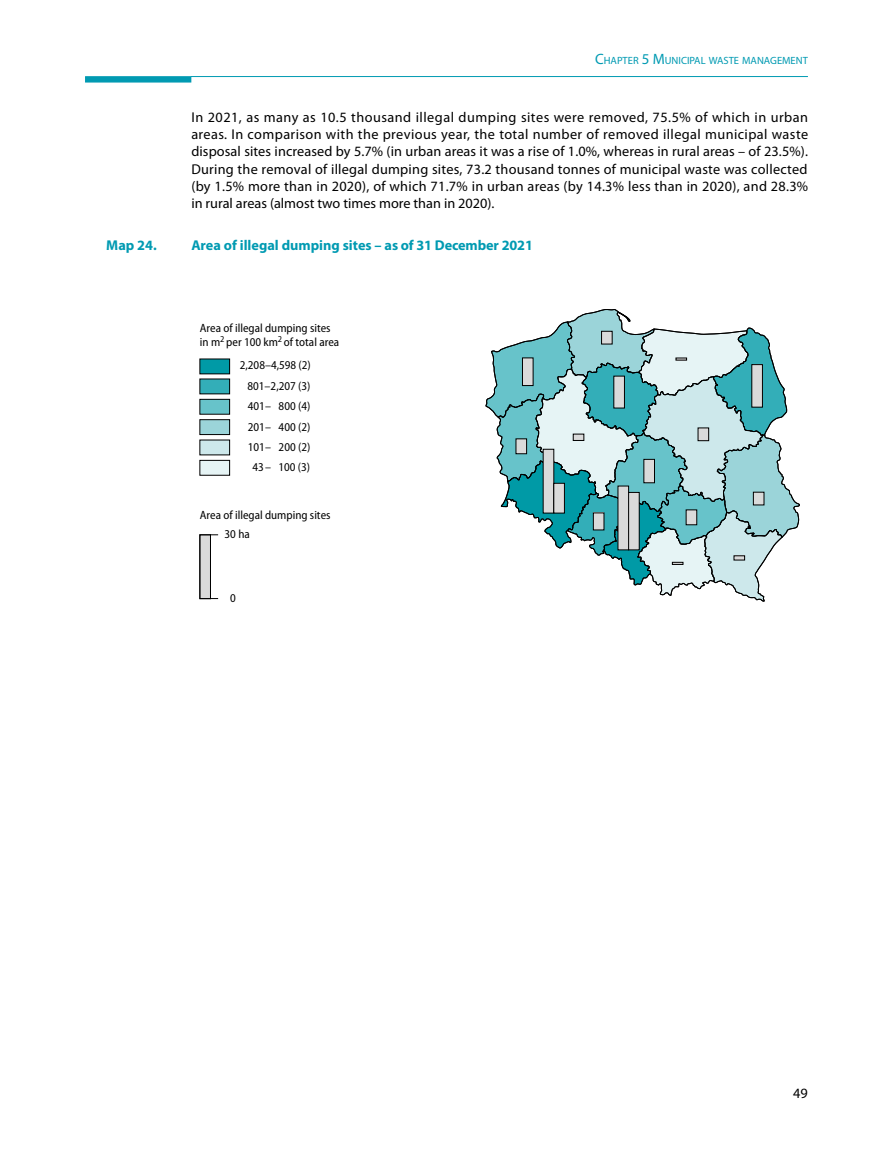
<style>
.page{position:relative;width:893px;height:1149px;background:#fff}
.page>*{position:absolute;margin:0;border:0;box-sizing:border-box;transform-origin:0 0}
.t1{font:14.25px/17.2px "Myriad Pro";color:#000;text-align:justify}
.t2{font:700 14.25px "Myriad Pro";color:#009ab2}
.t3{font:semi-condensed 12px/14.4px "Myriad Pro";color:#000}
.t4{font:10.5px "Myriad Pro";color:#009ab2}
.s1{font-size:15px}
</style>
<div class="page">
<svg style="left:85px;top:76px;width:106px;height:6px"></svg>
<hr style="left:191px;top:76px;width:617px;height:1px;background:#009ab2">
<div style="left:200px;top:534px;width:10px;height:64px;background:#dadada"></div>
<div style="left:200px;top:534px;width:11px;height:64px;border:1px solid #000"></div>
<div style="left:200px;top:419px;width:30px;height:15px;background:#9bd4d9"></div>
<div style="left:200px;top:419px;width:30px;height:15px;border:1px solid #000"></div>
<div style="left:200px;top:399px;width:30px;height:15px;background:#67c3ca"></div>
<div style="left:200px;top:399px;width:30px;height:15px;border:1px solid #000"></div>
<div style="left:200px;top:379px;width:30px;height:15px;background:#33aeb8"></div>
<div style="left:200px;top:359px;width:30px;height:15px;background:#009aa6"></div>
<div style="left:200px;top:440px;width:30px;height:15px;background:#cde8eb"></div>
<div style="left:200px;top:460px;width:30px;height:15px;background:#e6f4f5"></div>
<div style="left:200px;top:460px;width:30px;height:15px;border:1px solid #000"></div>
<svg style="left:485px;top:309px;width:315px;height:292px"></svg>
<svg style="left:734px;top:555px;width:11px;height:5px"></svg>
<div style="left:516px;top:438px;width:11px;height:15px;background:#dadada"></div>
<div style="left:516px;top:438px;width:11px;height:16px;border:1px solid #000"></div>
<div style="left:543px;top:449px;width:11px;height:64px;background:#dadada"></div>
<div style="left:543px;top:449px;width:11px;height:64px;border:1px solid #000"></div>
<div style="left:554px;top:483px;width:10px;height:30px;background:#dadada"></div>
<div style="left:554px;top:483px;width:11px;height:30px;border:1px solid #000"></div>
<div style="left:644px;top:459px;width:10px;height:23px;background:#dadada"></div>
<div style="left:644px;top:459px;width:11px;height:24px;border:1px solid #000"></div>
<div style="left:614px;top:376px;width:10px;height:32px;background:#dadada"></div>
<div style="left:614px;top:376px;width:11px;height:32px;border:1px solid #000"></div>
<div style="left:753px;top:492px;width:11px;height:13px;background:#dadada"></div>
<div style="left:753px;top:492px;width:11px;height:13px;border:1px solid #000"></div>
<div style="left:629px;top:492px;width:10px;height:57px;background:#dadada"></div>
<div style="left:628px;top:492px;width:11px;height:58px;border:1px solid #000"></div>
<p class="t4" style="left:595px;top:55px;width:214px"><span class="s1">C</span>HAPTER <span class="s1">5 M</span>UNICIPAL WASTE MANAGEMENT</p>
<p class="t1" style="left:191px;top:109px;width:618px">In 2021, as many as 10.5 thousand illegal dumping sites were removed, 75.5% of which in urban areas. In comparison with the previous year, the total number of removed illegal municipal waste disposal sites increased by 5.7% (in urban areas it was a rise of 1.0%, whereas in rural areas – of 23.5%).<br>During the removal of illegal dumping sites, 73.2 thousand tonnes of municipal waste was collected (by 1.5% more than in 2020), of which 71.7% in urban areas (by 14.3% less than in 2020), and 28.3% in rural areas (almost two times more than in 2020).</p>
<p class="t2" style="left:106px;top:237px;width:52px">Map 24.</p>
<p class="t2" style="left:191px;top:237px;width:343px">Area of illegal dumping sites – as of 31 December 2021</p>
<p class="t3" style="left:200px;top:321px;width:141px">Area of illegal dumping sites in m<sup>2</sup> per 100 km<sup>2</sup> of total area</p>
<p class="t3" style="left:240px;top:358px;width:73px">2,208–4,598 (2)</p>
<p class="t3" style="left:248px;top:379px;width:64px">801–2,207 (3)</p>
<p class="t3" style="left:248px;top:399px;width:64px">401– 800 (4)</p>
<p class="t3" style="left:248px;top:419px;width:64px">201– 400 (2)</p>
<p class="t3" style="left:248px;top:440px;width:64px">101– 200 (2)</p>
<p class="t3" style="left:253px;top:460px;width:59px">43– 100 (3)</p>
<p class="t3" style="left:200px;top:507px;width:132px">Area of illegal dumping sites</p>
<p class="t3" style="left:224px;top:527px;width:27px">30 ha</p>
<p class="t3" style="left:230px;top:590px;width:7px">0</p>
<p class="t1" style="left:793px;top:1084px;width:16px">49</p>
</div>
